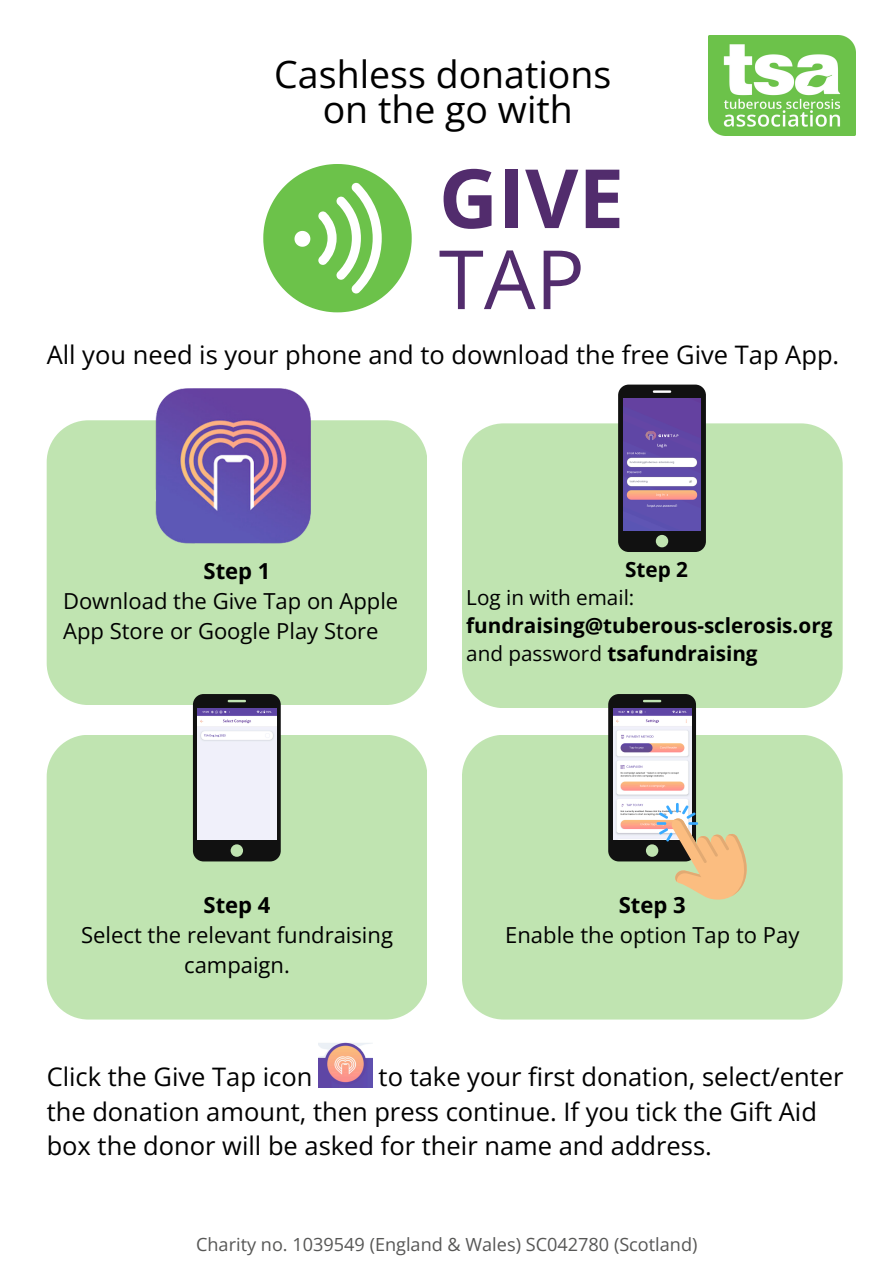
<style>
.page{position:relative;width:894px;height:1264px;background:#fff}
.page>*{position:absolute;margin:0;border:0;box-sizing:border-box;transform-origin:0 0}
.t1{font:700 81.75px/81px "Open Sans";color:#522c6d}
.t2{font:37.5px/34.8px "Open Sans";color:#000;text-align:center}
.t3{font:25.5px/34.8px "Open Sans";color:#000}
.t4{font:22.05px/30.2px "Open Sans";color:#000;text-align:center}
.t5{font:700 20.7px/28.2px "Open Sans";color:#000}
.t6{font:18.15px "Open Sans";color:#575756}
.s1{font-weight:400}
.s2{font-weight:700}
</style>
<div class="page">
<svg style="left:263px;top:164px;width:148px;height:148px"></svg>
<img style="left:708px;top:35px;width:146px;height:101px">
<div style="left:47px;top:420px;width:380px;height:285px;background:#c0e4b1"></div>
<img style="left:132px;top:388px;width:210px;height:187px">
<div style="left:47px;top:734px;width:380px;height:285px;background:#c0e4b1"></div>
<svg style="left:193px;top:694px;width:88px;height:167px"></svg>
<img style="left:198px;top:708px;width:78px;height:131px">
<div style="left:462px;top:423px;width:380px;height:285px;background:#c0e4b1"></div>
<svg style="left:618px;top:384px;width:87px;height:168px"></svg>
<img style="left:623px;top:398px;width:77px;height:132px">
<div style="left:462px;top:735px;width:380px;height:284px;background:#c0e4b1"></div>
<svg style="left:608px;top:694px;width:154px;height:212px"></svg>
<img style="left:318px;top:1042px;width:54px;height:45px">
<h4 class="t2" style="left:274px;top:56px;width:338px">Cashless donations on the go with</h4>
<h2 class="t1" style="left:438px;top:156px;width:187px">GIVE<br><span class="s1">TAP</span></h2>
<p class="t3" style="left:47px;top:336px;width:793px">All you need is your phone and to download the free Give Tap App.</p>
<p class="t4" style="left:63px;top:555px;width:337px;text-align:left;text-indent:140px"><span class="s2">Step 1<br></span>Download the Give Tap on Apple<br>App Store or Google Play Store</p>
<h1 class="t5" style="left:466px;top:554px;width:367px;text-indent:159px">Step 2<br><span class="s1">Log in with email: </span>fundraising@tuberous-sclerosis.org <span class="s1">and password</span> tsafundraising</h1>
<p class="t4" style="left:81px;top:889px;width:313px"><span class="s2">Step 4<br></span>Select the relevant fundraising campaign.</p>
<h3 class="t4" style="left:505px;top:889px;width:295px"><span class="s2">Step 3<br></span>Enable the option Tap to Pay</h3>
<p class="t3" style="left:47px;top:1058px;width:798px;text-indent:332px">to take your first donation, select/enter the donation amount, then press continue. If you tick the Gift Aid box the donor will be asked for their name and address.</p>
<p class="t3" style="left:47px;top:1058px;width:267px">Click the Give Tap icon</p>
<p class="t6" style="left:196px;top:1231px;width:502px">Charity no. 1039549 (England &amp; Wales) SC042780 (Scotland)</p>
</div>
